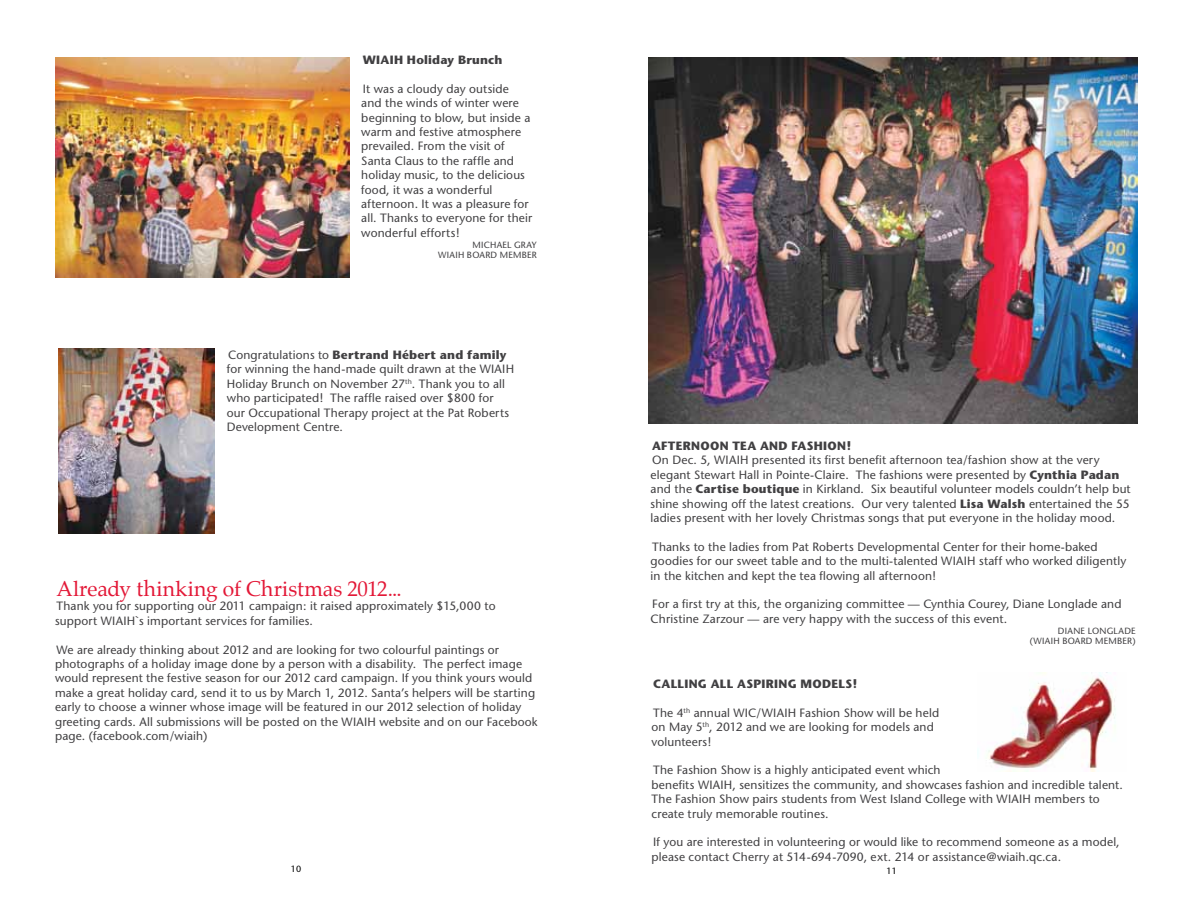
<style>
.page{position:relative;width:1188px;height:918px;background:#fff}
.page>*{position:absolute;margin:0;border:0;box-sizing:border-box;transform-origin:0 0}
.t1{font:21px "Palatino";letter-spacing:.005em;color:#e31837}
.t2{font:12px/14.4px "Stone Sans";letter-spacing:.01em;color:#414042}
.t3{font:700 12px "Stone Sans";letter-spacing:.02em;color:#414042}
.t4{font:9px "Stone Sans";letter-spacing:.03em;color:#414042}
.t5{font:9px "Stone Sans";color:#000}
.s1{font-weight:700}
</style>
<div class="page">
<img style="left:58px;top:349px;width:156px;height:184px">
<img style="left:55px;top:57px;width:294px;height:221px">
<img style="left:988px;top:673px;width:128px;height:99px">
<img style="left:648px;top:57px;width:489px;height:367px">
<p class="t3" style="left:363px;top:53px;width:141px">WIAIH Holiday Brunch</p>
<p class="t2" style="left:361px;top:82px;width:173px">It was a cloudy day outside<br>and the winds of winter were beginning to blow, but inside a warm and festive atmosphere prevailed. From the visit of<br>Santa Claus to the raffle and holiday music, to the delicious food, it was a wonderful afternoon. It was a pleasure for all. Thanks to everyone for their wonderful efforts!</p>
<p class="t4" style="left:472px;top:239px;width:15px">Michael</p>
<p class="t4" style="left:514px;top:239px;width:13px">Gray</p>
<p class="t4" style="left:438px;top:250px;width:42px">WIAIH Board</p>
<p class="t4" style="left:500px;top:250px;width:16px">Member</p>
<p class="t2" style="left:227px;top:348px;width:289px">Congratulations to <span class="s1">Bertrand Hébert and family </span>for winning the hand-made quilt drawn at the WIAIH Holiday Brunch on November 27<sup>th</sup>. Thank you to all who participated! The raffle raised over $800 for our Occupational Therapy project at the Pat Roberts Development Centre.</p>
<p class="t3" style="left:652px;top:439px;width:19px">Afternoon</p>
<p class="t3" style="left:732px;top:439px;width:9px">tea</p>
<p class="t3" style="left:760px;top:439px;width:11px">and</p>
<p class="t3" style="left:792px;top:439px;width:9px">fashion</p>
<p class="t3" style="left:847px;top:439px;width:6px">!</p>
<p class="t2" style="left:651px;top:453px;width:482px">On Dec. 5, WIAIH presented its first benefit afternoon tea/fashion show at the very elegant Stewart Hall in Pointe-Claire. The fashions were presented by <span class="s1">Cynthia Padan </span>and the <span class="s1">Cartise boutique</span> in Kirkland. Six beautiful volunteer models couldn’t help but shine showing off the latest creations. Our very talented <span class="s1">Lisa Walsh</span> entertained the 55 ladies present with her lovely Christmas songs that put everyone in the holiday mood.</p>
<p class="t2" style="left:651px;top:539px;width:477px">Thanks to the ladies from Pat Roberts Developmental Center for their home-baked goodies for our sweet table and to the multi-talented WIAIH staff who worked diligently in the kitchen and kept the tea flowing all afternoon!</p>
<p class="t2" style="left:651px;top:597px;width:472px">For a first try at this, the organizing committee — Cynthia Courey, Diane Longlade and<br>Christine Zarzour — are very happy with the success of this event.</p>
<p class="t4" style="left:1058px;top:625px;width:13px">Diane</p>
<p class="t4" style="left:1088px;top:625px;width:12px">Longlade</p>
<p class="t4" style="left:1030px;top:636px;width:45px">(WIAIH Board</p>
<p class="t4" style="left:1095px;top:636px;width:8px">member</p>
<p class="t4" style="left:1133px;top:636px;width:5px">)</p>
<h1 class="t1" style="left:57px;top:571px;width:347px">Already thinking of Christmas 2012...</h1>
<p class="t2" style="left:55px;top:599px;width:442px">Thank you for supporting our 2011 campaign: it raised approximately $15,000 to support WIAIH`s important services for families.</p>
<p class="t2" style="left:55px;top:642px;width:484px">We are already thinking about 2012 and are looking for two colourful paintings or photographs of a holiday image done by a person with a disability. The perfect image would represent the festive season for our 2012 card campaign. If you think yours would make a great holiday card, send it to us by March 1, 2012. Santa’s helpers will be starting early to choose a winner whose image will be featured in our 2012 selection of holiday greeting cards. All submissions will be posted on the WIAIH website and on our Facebook page. (facebook.com/wiaih)</p>
<p class="t3" style="left:653px;top:677px;width:17px">Calling</p>
<p class="t3" style="left:711px;top:677px;width:9px">all</p>
<p class="t3" style="left:737px;top:677px;width:9px">aspiring</p>
<p class="t3" style="left:800px;top:677px;width:10px">models</p>
<p class="t3" style="left:853px;top:677px;width:6px">!</p>
<p class="t2" style="left:652px;top:705px;width:289px">The 4<sup>th</sup> annual WIC/WIAIH Fashion Show will be held on May 5<sup>th</sup>, 2012 and we are looking for models and volunteers!</p>
<p class="t2" style="left:652px;top:763px;width:473px">The Fashion Show is a highly anticipated event which<br>benefits WIAIH, sensitizes the community, and showcases fashion and incredible talent.<br>The Fashion Show pairs students from West Island College with WIAIH members to create truly memorable routines.</p>
<p class="t2" style="left:652px;top:835px;width:470px">If you are interested in volunteering or would like to recommend someone as a model, please contact Cherry at 514-694-7090, ext. 214 or assistance@wiaih.qc.ca.</p>
<p class="t5" style="left:291px;top:863px;width:12px">10</p>
<p class="t5" style="left:887px;top:865px;width:12px">11</p>
</div>
